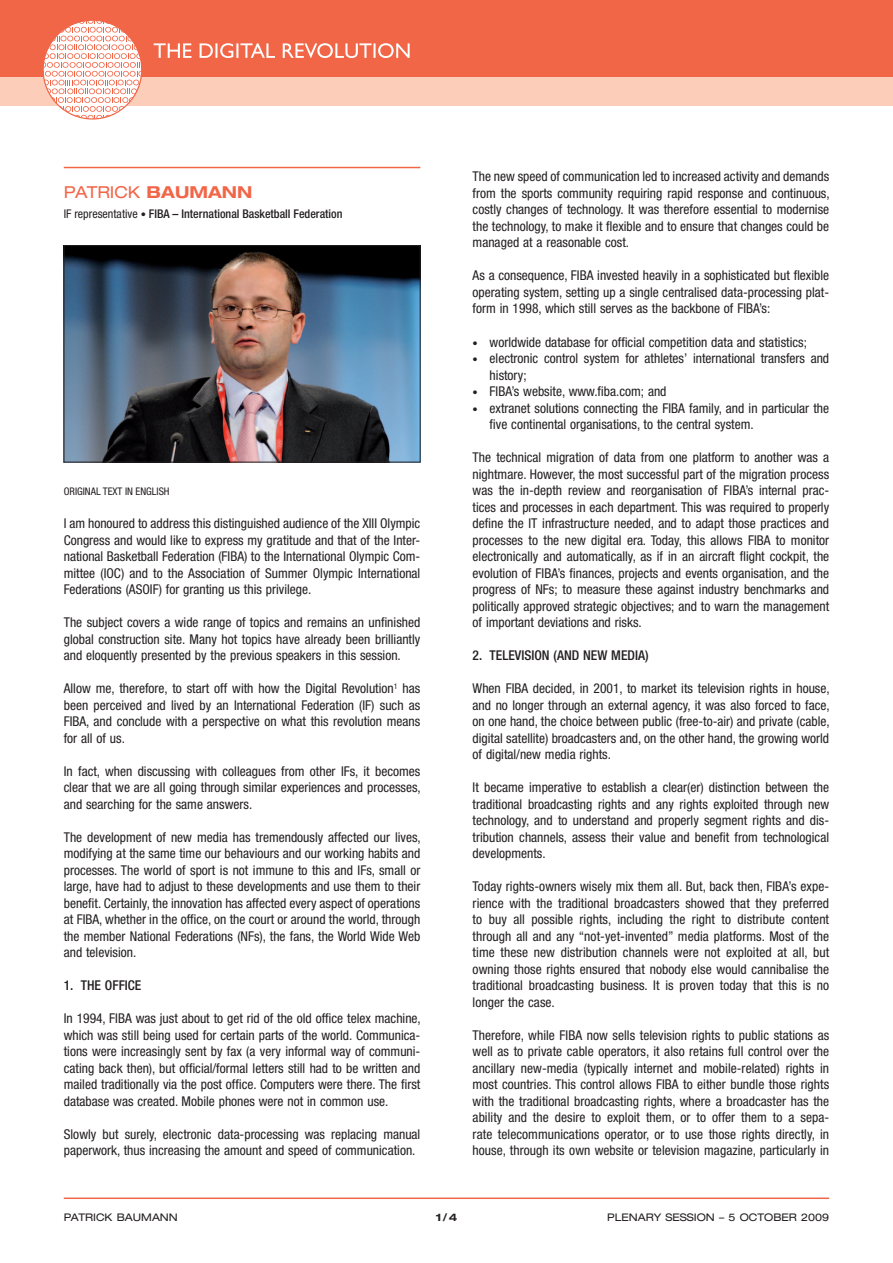
<style>
.page{position:relative;width:893px;height:1263px;background:#fff}
.page>*{position:absolute;margin:0;border:0;box-sizing:border-box;transform-origin:0 0}
.t1{font:expanded 16.5px "Helvetica Neue";color:#f26648}
.t2{font:condensed 13.5px/16.5px "Helvetica Neue";color:#231f20;text-align:justify}
.t3{font:500 condensed 13.5px "Helvetica Neue";color:#231f20}
.t4{font:500 condensed 12px "Helvetica Neue";color:#231f20}
.t5{font:expanded 10.5px "Helvetica Neue";color:#231f20}
.t6{font:condensed 10.5px "Helvetica Neue";color:#231f20}
.t7{font:700 expanded 10.5px "Helvetica Neue";color:#231f20}
.s1{font-weight:700}
.s2{font-weight:400}
.s3{font-weight:400;font-size:10.5px}
.s4{font-size:10.5px}
</style>
<div class="page">
<div style="left:0;top:0;width:893px;height:77px;background:#f26648"></div>
<div style="left:0;top:77px;width:893px;height:29px;background:#fcceba"></div>
<svg style="left:43px;top:22px;width:99px;height:96px"></svg>
<hr style="left:64px;top:1197px;width:765px;height:2px;background:#f26648">
<svg style="left:154px;top:43px;width:256px;height:15px"></svg>
<hr style="left:64px;top:167px;width:356px;height:1px;background:#f26648">
<img style="left:66px;top:247px;width:352px;height:213px">
<div style="left:64px;top:245px;width:356px;height:217px;border:1px solid #231f20"></div>
<p class="t1" style="left:64px;top:182px;width:174px">PATRICK <span class="s1">BAUMANN</span></p>
<p class="t4" style="left:64px;top:206px;width:280px"><span class="s2">IF representative</span> <span class="s3">•</span> FIBA – International Basketball Federation</p>
<p class="t6" style="left:64px;top:485px;width:107px">Original text in English</p>
<p class="t2" style="left:64px;top:515px;width:358px">I am honoured to address this distinguished audience of the XIII Olympic Congress and would like to express my gratitude and that of the Inter&shy;national Basketball Federation (FIBA) to the International Olympic Com&shy;mittee (IOC) and to the Association of Summer Olympic International Federations (ASOIF) for granting us this privilege.</p>
<p class="t2" style="left:64px;top:614px;width:358px">The subject covers a wide range of topics and remains an unfinished global construction site. Many hot topics have already been brilliantly and eloquently presented by the previous speakers in this session.</p>
<p class="t2" style="left:64px;top:680px;width:358px">Allow me, therefore, to start off with how the Digital Revolution<sup>1</sup> has been perceived and lived by an International Federation (IF) such as FIBA, and conclude with a perspective on what this revolution means for all of us.</p>
<p class="t2" style="left:64px;top:762px;width:359px">In fact, when discussing with colleagues from other IFs, it becomes clear that we are all going through similar experiences and processes, and searching for the same answers.</p>
<p class="t2" style="left:64px;top:828px;width:358px">The development of new media has tremendously affected our lives, modifying at the same time our behaviours and our working habits and processes. The world of sport is not immune to this and IFs, small or large, have had to adjust to these developments and use them to their benefit. Certainly, the innovation has affected every aspect of operations at FIBA, whether in the office, on the court or around the world, through the member National Federations (NFs), the fans, the World Wide Web and television.</p>
<p class="t3" style="left:64px;top:977px;width:79px">1. The Office</p>
<p class="t2" style="left:64px;top:1010px;width:359px">In 1994, FIBA was just about to get rid of the old office telex machine, which was still being used for certain parts of the world. Communica&shy;tions were increasingly sent by fax (a very informal way of communi&shy;cating back then), but official/formal letters still had to be written and mailed traditionally via the post office. Computers were there. The first database was created. Mobile phones were not in common use.</p>
<p class="t2" style="left:64px;top:1125px;width:358px">Slowly but surely, electronic data-processing was replacing manual paperwork, thus increasing the amount and speed of communication.</p>
<p class="t2" style="left:473px;top:168px;width:359px">The new speed of communication led to increased activity and demands from the sports community requiring rapid response and continuous, costly changes of technology. It was therefore essential to modernise the technology, to make it flexible and to ensure that changes could be managed at a reasonable cost.</p>
<p class="t2" style="left:473px;top:267px;width:358px">As a consequence, FIBA invested heavily in a sophisticated but flexible operating system, setting up a single centralised data-processing plat&shy;form in 1998, which still serves as the backbone of FIBA’s:</p>
<p class="t2" style="left:473px;top:333px;width:336px"><span class="s4">•</span> worldwide database for official competition data and statistics;</p>
<p class="t2" style="left:490px;top:350px;width:341px;text-indent:-17px"><span class="s4">•</span> electronic control system for athletes’ international transfers and history;</p>
<p class="t2" style="left:473px;top:383px;width:195px"><span class="s4">•</span> FIBA’s website, www.fiba.com; and</p>
<p class="t2" style="left:490px;top:399px;width:341px;text-indent:-17px"><span class="s4">•</span> extranet solutions connecting the FIBA family, and in particular the five continental organisations, to the central system.</p>
<p class="t2" style="left:473px;top:449px;width:358px">The technical migration of data from one platform to another was a nightmare. However, the most successful part of the migration process was the in-depth review and reorganisation of FIBA’s internal prac&shy;tices and processes in each department. This was required to properly define the IT infrastructure needed, and to adapt those practices and processes to the new digital era. Today, this allows FIBA to monitor electronically and automatically, as if in an aircraft flight cockpit, the evolution of FIBA’s finances, projects and events organisation, and the progress of NFs; to measure these against industry benchmarks and politically approved strategic objectives; and to warn the management of important deviations and risks.</p>
<p class="t3" style="left:473px;top:647px;width:177px">2. Television (and New Media)</p>
<p class="t2" style="left:473px;top:680px;width:359px">When FIBA decided, in 2001, to market its television rights in house, and no longer through an external agency, it was also forced to face, on one hand, the choice between public (free-to-air) and private (cable, digital satellite) broadcasters and, on the other hand, the growing world of digital/new media rights.</p>
<p class="t2" style="left:473px;top:779px;width:358px">It became imperative to establish a clear(er) distinction between the traditional broadcasting rights and any rights exploited through new technology, and to understand and properly segment rights and dis&shy;tribution channels, assess their value and benefit from technological developments.</p>
<p class="t2" style="left:473px;top:878px;width:358px">Today rights-owners wisely mix them all. But, back then, FIBA’s expe&shy;rience with the traditional broadcasters showed that they preferred to buy all possible rights, including the right to distribute content through all and any “not-yet-invented” media platforms. Most of the time these new distribution channels were not exploited at all, but owning those rights ensured that nobody else would cannibalise the traditional broadcasting business. It is proven today that this is no longer the case.</p>
<p class="t2" style="left:473px;top:1026px;width:358px">Therefore, while FIBA now sells television rights to public stations as well as to private cable operators, it also retains full control over the ancillary new-media (typically internet and mobile-related) rights in most countries. This control allows FIBA to either bundle those rights with the traditional broadcasting rights, where a broadcaster has the ability and the desire to exploit them, or to offer them to a sepa&shy;rate telecommunications operator, or to use those rights directly, in house, through its own website or television magazine, particularly in</p>
<p class="t5" style="left:64px;top:1211px;width:116px">PATRICK BAUMANN</p>
<p class="t7" style="left:436px;top:1211px;width:23px">1/4</p>
<p class="t5" style="left:607px;top:1211px;width:24px">PLENAR</p>
<p class="t5" style="left:654px;top:1211px;width:19px">Y SESSI</p>
<p class="t5" style="left:697px;top:1211px;width:134px">ON – 5 OCTOBER 2009</p>
</div>
